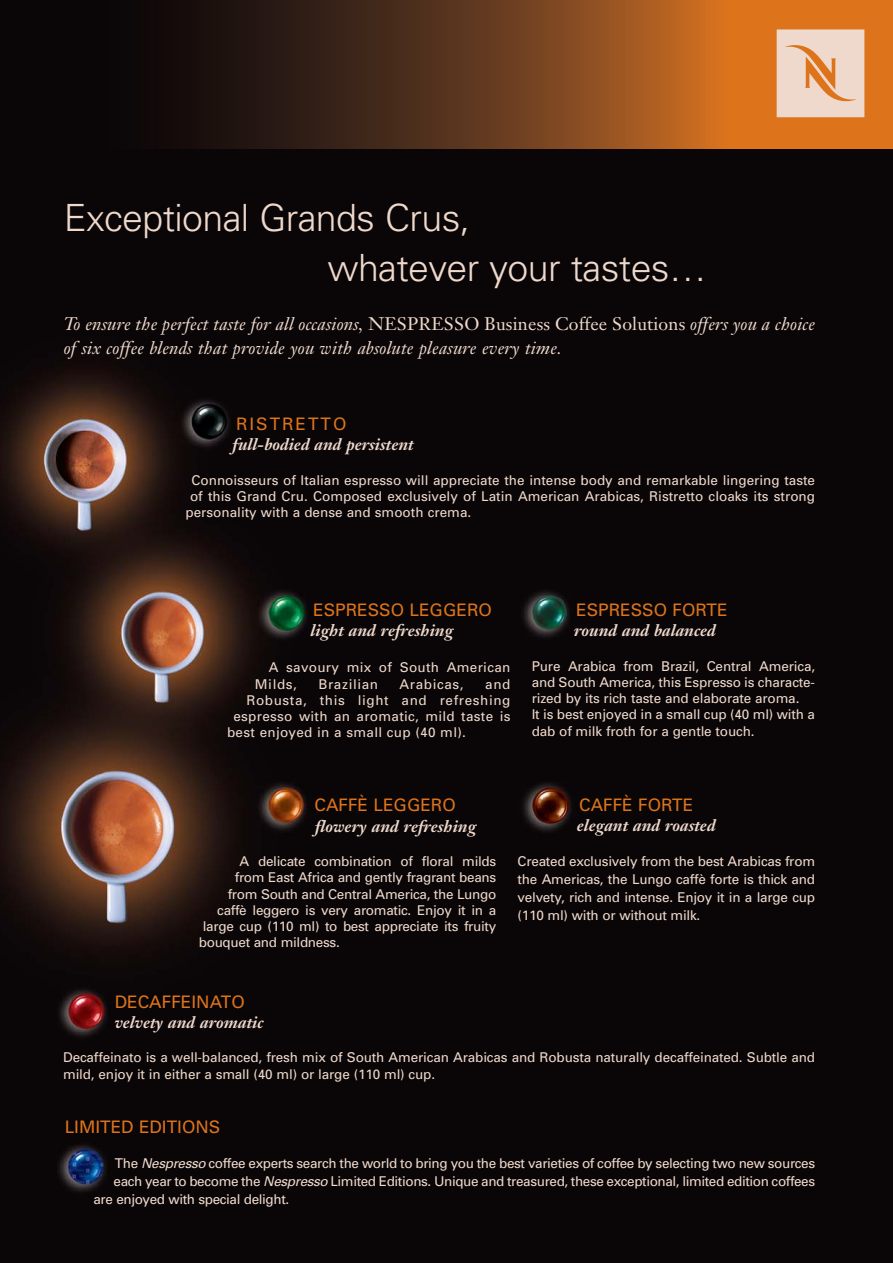
<style>
.page{position:relative;width:893px;height:1263px;background:#fff}
.page>*{position:absolute;margin:0;border:0;box-sizing:border-box;transform-origin:0 0}
.t1{font:300 37.5px/49.5px "Univers";letter-spacing:-.015em;color:#efd9cc}
.t2{font:italic 18px/24px "Janson Text";letter-spacing:.01em;color:#efd9cc}
.t3{font:17.25px "Univers";color:#dd741c}
.t4{font:17.25px "Univers";letter-spacing:.11em;color:#dd741c}
.t5{font:italic 700 16.5px "Janson Text";color:#efd9cc}
.t6{font:13.5px/16.2px "Univers";letter-spacing:-.01em;color:#efd9cc}
.t7{font:13.5px "Univers";letter-spacing:-.03em;color:#efd9cc}
.t8{font:13.5px/17px "Univers";letter-spacing:.02em;color:#efd9cc}
.t9{font:13.5px "Univers";letter-spacing:.045em;color:#efd9cc}
.s1{font-style:normal}
.s2{font-style:italic}
</style>
<div class="page">
<img style="left:0;top:149px;width:893px;height:1114px">
<svg style="left:0;top:0;width:893px;height:149px;background:#613617"></svg>
<svg style="left:777px;top:29px;width:87px;height:88px;background:#eccdb7"></svg>
<h1 class="t1" style="left:327px;top:197px;width:381px;text-indent:-264px">Exceptional Grands Crus,<br>whatever your tastes…</h1>
<h2 class="t2" style="left:64px;top:314px;width:753px">To ensure the perfect taste for all occasions, <span class="s1">NESPRESSO Business Coffee Solutions</span> offers you a choice of six coffee blends that provide you with absolute pleasure every time.</h2>
<p class="t4" style="left:236px;top:417px;width:112px">RISTRETTO</p>
<p class="t5" style="left:233px;top:438px;width:183px">full-bodied and persistent</p>
<p class="t6" style="left:192px;top:473px;width:625px">Connoisseurs of Italian espresso will appreciate the intense body and remarkable lingering taste</p>
<p class="t6" style="left:190px;top:489px;width:627px">of this Grand Cru. Composed exclusively of Latin American Arabicas, Ristretto cloaks its strong</p>
<p class="t6" style="left:186px;top:505px;width:287px">personality with a dense and smooth crema.</p>
<p class="t3" style="left:313px;top:604px;width:180px">ESPRESSO LEGGERO</p>
<p class="t5" style="left:311px;top:624px;width:144px">light and refreshing</p>
<p class="t8" style="left:255px;top:660px;width:257px;text-indent:14px">A savoury mix of South American<br>Milds,</p>
<p class="t9" style="left:319px;top:679px;width:61px">Brazilian</p>
<p class="t9" style="left:400px;top:679px;width:66px">Arabicas,</p>
<p class="t6" style="left:485px;top:677px;width:27px">and</p>
<p class="t9" style="left:246px;top:695px;width:265px">Robusta, this light and refreshing</p>
<p class="t8" style="left:233px;top:709px;width:278px">espresso with an aromatic, mild taste is</p>
<p class="t8" style="left:227px;top:725px;width:240px">best enjoyed in a small cup (40 ml).</p>
<p class="t3" style="left:576px;top:604px;width:153px">ESPRESSO FORTE</p>
<p class="t5" style="left:574px;top:624px;width:143px">round and balanced</p>
<p class="t6" style="left:532px;top:659px;width:285px">Pure Arabica from Brazil, Central America, and South America, this Espresso is characte&shy;rized by its rich taste and elaborate aroma.<br>It is best enjoyed in a small cup (40 ml) with a dab of milk froth for a gentle touch.</p>
<p class="t3" style="left:314px;top:798px;width:143px">CAFFÈ LEGGERO</p>
<p class="t5" style="left:315px;top:819px;width:163px">flowery and refreshing</p>
<p class="t6" style="left:240px;top:854px;width:258px">A delicate combination of floral milds</p>
<p class="t6" style="left:235px;top:871px;width:263px">from East Africa and gently fragrant beans</p>
<p class="t6" style="left:228px;top:887px;width:270px">from South and Central America, the Lungo</p>
<p class="t6" style="left:217px;top:903px;width:281px">caffè leggero is very aromatic. Enjoy it in a</p>
<p class="t6" style="left:203px;top:919px;width:295px">large cup (110 ml) to best appreciate its fruity</p>
<p class="t6" style="left:199px;top:935px;width:142px">bouquet and mildness.</p>
<p class="t3" style="left:579px;top:798px;width:116px">CAFFÈ FORTE</p>
<p class="t5" style="left:577px;top:819px;width:140px">elegant and roasted</p>
<p class="t6" style="left:518px;top:853px;width:299px;line-height:18px;text-align:justify">Created exclusively from the best Arabicas from the Americas, the Lungo caffè forte is thick and velvety, rich and intense. Enjoy it in a large cup (110 ml) with or without milk.</p>
<p class="t3" style="left:115px;top:995px;width:131px">DECAFFEINATO</p>
<p class="t5" style="left:115px;top:1016px;width:150px">velvety and aromatic</p>
<p class="t6" style="left:63px;top:1051px;width:754px">Decaffeinato is a well-balanced, fresh mix of South American Arabicas and Robusta naturally decaffeinated. Subtle and mild, enjoy it in either a small (40 ml) or large (110 ml) cup.</p>
<p class="t3" style="left:65px;top:1121px;width:157px">LIMITED EDITIONS</p>
<p class="t7" style="left:115px;top:1159px;width:702px">The <span class="s2">Nespresso</span>coffee experts search the world to bring you the best varieties of coffee by selecting two new sources</p>
<p class="t7" style="left:114px;top:1177px;width:703px">each year to become the <span class="s2">Nespresso</span> Limited Editions. Unique and treasured, these exceptional, limited edition coffees</p>
<p class="t7" style="left:93px;top:1195px;width:197px">are enjoyed with special delight.</p>
</div>
